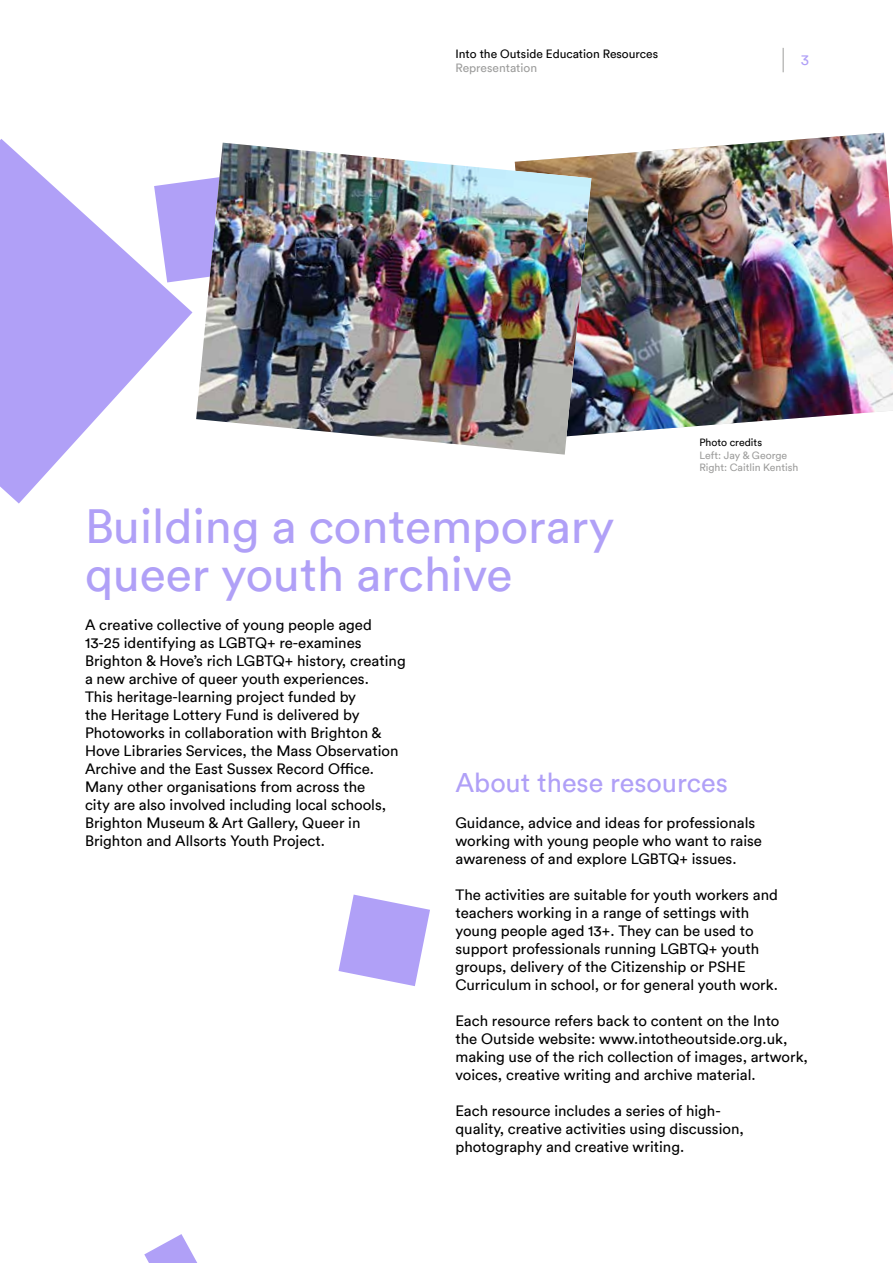
<style>
.page{position:relative;width:893px;height:1263px;background:#fff}
.page>*{position:absolute;margin:0;border:0;box-sizing:border-box;transform-origin:0 0}
.t1{font:48px/48px "Circular";color:#b0a0f7}
.t2{font:27px "Circular";color:#b0a0f7}
.t3{font:15px/18px "Circular";color:#000}
.t4{font:15px "Circular";color:#b0a0f7}
.t5{font:12px "Circular";color:#000}
.t6{font:12px "Circular";color:#9d9d9c}
.t7{font:10.5px/12.6px "Circular";color:#9d9d9c}
.t8{font:10.5px "Circular";color:#000}
</style>
<div class="page">
<svg style="left:783px;top:48px;width:1px;height:24px"></svg>
<svg style="left:0;top:139px;width:192px;height:364px;fill:#b0a0f7"></svg>
<svg style="left:154px;top:173px;width:42px;height:109px"></svg>
<svg style="left:338px;top:894px;width:92px;height:92px"></svg>
<svg style="left:144px;top:1234px;width:53px;height:29px"></svg>
<img style="left:591px;top:133px;width:302px;height:302px">
<img style="left:196px;top:143px;width:395px;height:312px">
<p class="t5" style="left:455px;top:45px;width:204px">Into the Outside Education Resources</p>
<p class="t6" style="left:455px;top:60px;width:83px">Representation</p>
<p class="t4" style="left:801px;top:50px;width:10px">3</p>
<h1 class="t1" style="left:85px;top:500px;width:531px">Building a contemporary queer youth archive</h1>
<p class="t8" style="left:699px;top:436px;width:64px">Photo credits</p>
<p class="t7" style="left:699px;top:448px;width:101px">Left: Jay &amp; George<br>Right: Caitlin Kentish</p>
<p class="t3" style="left:85px;top:615px;width:322px">A creative collective of young people aged 13-25 identifying as LGBTQ+ re-examines Brighton &amp; Hove’s rich LGBTQ+ history, creating a new archive of queer youth experiences.<br>This heritage-learning project funded by<br>the Heritage Lottery Fund is delivered by Photoworks in collaboration with Brighton &amp; Hove Libraries Services, the Mass Observation Archive and the East Sussex Record Office.<br>Many other organisations from across the<br>city are also involved including local schools, Brighton Museum &amp; Art Gallery, Queer in Brighton and Allsorts Youth Project.</p>
<h2 class="t2" style="left:455px;top:764px;width:274px">About these resources</h2>
<p class="t3" style="left:455px;top:813px;width:308px">Guidance, advice and ideas for professionals working with young people who want to raise awareness of and explore LGBTQ+ issues.</p>
<p class="t3" style="left:455px;top:885px;width:324px">The activities are suitable for youth workers and teachers working in a range of settings with young people aged 13+. They can be used to support professionals running LGBTQ+ youth groups, delivery of the Citizenship or PSHE Curriculum in school, or for general youth work.</p>
<p class="t3" style="left:455px;top:1011px;width:354px">Each resource refers back to content on the Into<br>the Outside website: www.intotheoutside.org.uk, making use of the rich collection of images, artwork, voices, creative writing and archive material.</p>
<p class="t3" style="left:455px;top:1101px;width:290px">Each resource includes a series of high&shy;quality, creative activities using discussion, photography and creative writing.</p>
</div>
